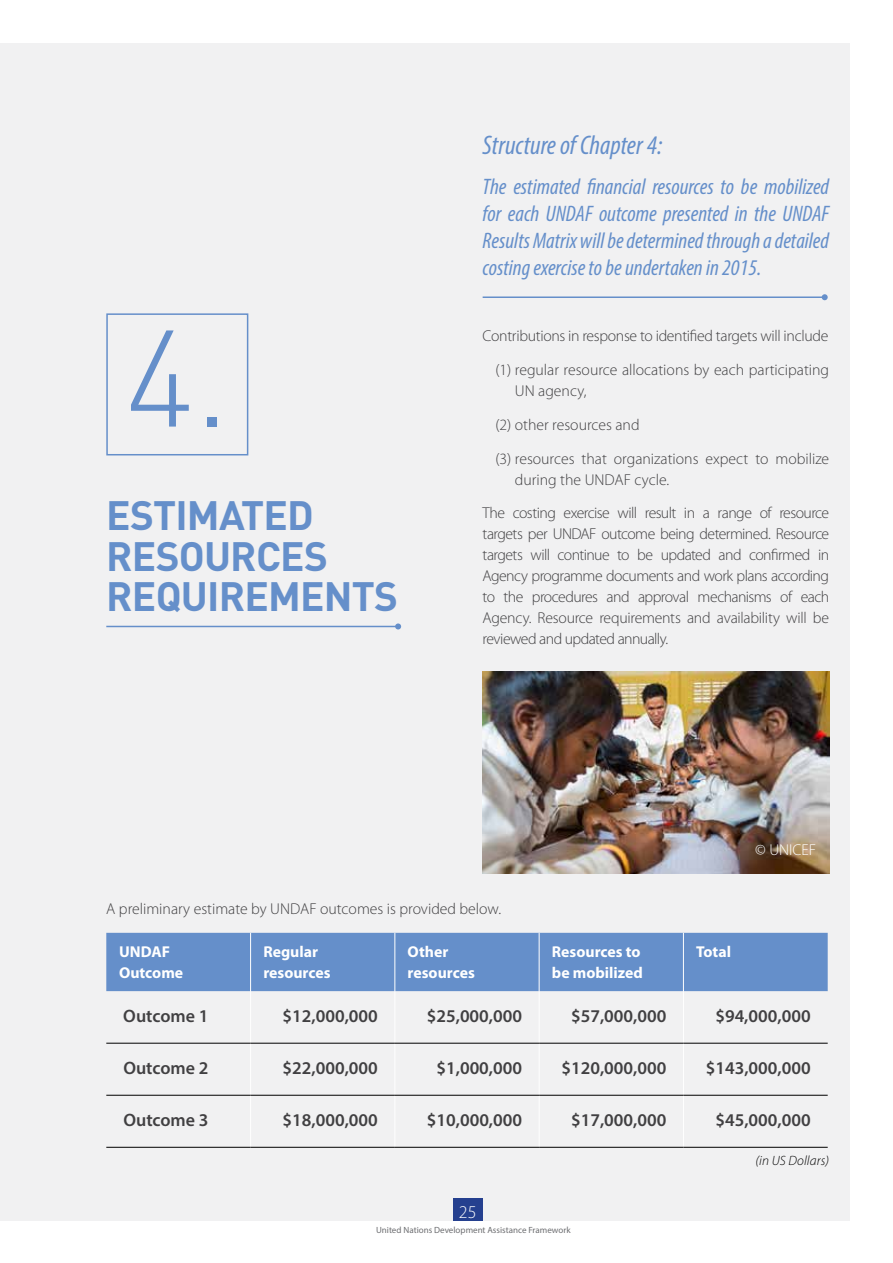
<style>
.page{position:relative;width:893px;height:1263px;background:#fff}
.page>*{position:absolute;margin:0;border:0;box-sizing:border-box;transform-origin:0 0}
.t1{font:300 135px "DINOT";color:#658fca}
.t2{font:700 40.5px/40.5px "DINOT";letter-spacing:-.02em;color:#658fca}
.t3{font:italic condensed 27px "Myriad Pro";color:#658fca}
.t4{font:italic condensed 22.5px/27px "Myriad Pro";color:#658fca;text-align:justify}
.t5{font:600 18px "Myriad Pro";color:#414042}
.t6{font:300 18px "Myriad Pro";color:#fff}
.t7{font:300 15.75px/21px "Myriad Pro";letter-spacing:-.005em;color:#414042;text-align:right}
.t8{font:700 15.75px/21px "Myriad Pro";color:#fff}
.t9{font:300 15.75px/33.8px "Myriad Pro";letter-spacing:-.03em;color:#414042}
.t10{font:300 15.75px "Myriad Pro";color:#fff}
.t11{font:italic 300 13.5px "Myriad Pro";letter-spacing:.01em;color:#000}
.t12{font:9px "Myriad Pro";color:#6d6e71}
</style>
<div class="page">
<div style="left:0;top:43px;width:850px;height:1177px;background:#f1f1f2"></div>
<div style="left:106px;top:313px;width:142px;height:142px;border:2px solid #658fca"></div>
<hr style="left:106px;top:626px;width:292px;height:1px;background:#658fca">
<svg style="left:395px;top:623px;width:6px;height:6px"></svg>
<div style="left:106px;top:933px;width:722px;height:58px;background:#658fca"></div>
<hr style="left:250px;top:933px;width:1px;height:58px;background:#fff">
<hr style="left:394px;top:933px;width:1px;height:58px;background:#fff">
<hr style="left:539px;top:933px;width:1px;height:58px;background:#fff">
<hr style="left:683px;top:933px;width:1px;height:58px;background:#fff">
<hr style="left:250px;top:991px;width:1px;height:52px;background:#fff">
<hr style="left:394px;top:991px;width:1px;height:52px;background:#fff">
<hr style="left:539px;top:991px;width:1px;height:52px;background:#fff">
<hr style="left:683px;top:991px;width:1px;height:52px;background:#fff">
<hr style="left:250px;top:1043px;width:1px;height:52px;background:#fff">
<hr style="left:394px;top:1043px;width:1px;height:52px;background:#fff">
<hr style="left:539px;top:1043px;width:1px;height:52px;background:#fff">
<hr style="left:683px;top:1043px;width:1px;height:52px;background:#fff">
<hr style="left:250px;top:1095px;width:1px;height:52px;background:#fff">
<hr style="left:394px;top:1095px;width:1px;height:52px;background:#fff">
<hr style="left:539px;top:1095px;width:1px;height:52px;background:#fff">
<hr style="left:683px;top:1095px;width:1px;height:52px;background:#fff">
<hr style="left:106px;top:1043px;width:145px;height:1px;background:#000">
<hr style="left:251px;top:1043px;width:144px;height:1px;background:#000">
<hr style="left:395px;top:1043px;width:144px;height:1px;background:#000">
<hr style="left:539px;top:1043px;width:144px;height:1px;background:#000">
<hr style="left:683px;top:1043px;width:145px;height:1px;background:#000">
<hr style="left:106px;top:1095px;width:145px;height:1px;background:#000">
<hr style="left:251px;top:1095px;width:144px;height:1px;background:#000">
<hr style="left:395px;top:1095px;width:144px;height:1px;background:#000">
<hr style="left:539px;top:1095px;width:144px;height:1px;background:#000">
<hr style="left:683px;top:1095px;width:145px;height:1px;background:#000">
<hr style="left:106px;top:1147px;width:145px;height:1px;background:#000">
<hr style="left:251px;top:1147px;width:144px;height:1px;background:#000">
<hr style="left:395px;top:1147px;width:144px;height:1px;background:#000">
<hr style="left:539px;top:1147px;width:144px;height:1px;background:#000">
<hr style="left:683px;top:1147px;width:145px;height:1px;background:#000">
<img style="left:483px;top:672px;width:346px;height:202px">
<hr style="left:483px;top:296px;width:342px;height:2px;background:#658fca">
<svg style="left:822px;top:294px;width:6px;height:6px"></svg>
<div style="left:453px;top:1198px;width:29px;height:22px;background:#25408f"></div>
<h1 class="t1" style="left:125px;top:295px;width:107px">4.</h1>
<h2 class="t2" style="left:106px;top:494px;width:293px">ESTIMATED<br>RESOURCES<br>REQUIREMENTS</h2>
<h3 class="t3" style="left:483px;top:129px;width:181px">Structure of Chapter 4:</h3>
<h3 class="t4" style="left:483px;top:173px;width:348px">The estimated financial resources to be mobilized for each UNDAF outcome presented in the UNDAF Results Matrix will be determined through a detailed costing exercise to be undertaken in 2015.</h3>
<p class="t7" style="left:483px;top:319px;width:348px;line-height:33.8px">Contributions in response to identified targets will include (1) regular resource allocations by each participating</p>
<p class="t7" style="left:495px;top:374px;width:335px;line-height:33.8px;text-align:left;text-indent:19px">UN agency,<br>(2) other resources and<br>(3) resources that organizations expect to mobilize</p>
<p class="t9" style="left:483px;top:463px;width:348px;text-indent:32px">during the UNDAF cycle.<br>The costing exercise will result in a range of resource</p>
<p class="t7" style="left:483px;top:524px;width:348px;text-align:justify">targets per UNDAF outcome being determined. Resource targets will continue to be updated and confirmed in Agency programme documents and work plans according to the procedures and approval mechanisms of each Agency. Resource requirements and availability will be reviewed and updated annually.</p>
<p class="t10" style="left:755px;top:841px;width:62px">© UNICEF</p>
<p class="t7" style="left:106px;top:898px;width:396px">A preliminary estimate by UNDAF outcomes is provided below.</p>
<p class="t8" style="left:119px;top:942px;width:66px">UNDAF<br>Outcome</p>
<p class="t8" style="left:263px;top:942px;width:69px">Regular resources</p>
<p class="t8" style="left:408px;top:942px;width:69px">Other resources</p>
<p class="t8" style="left:552px;top:942px;width:92px">Resources to be mobilized</p>
<p class="t8" style="left:696px;top:942px;width:36px">Total</p>
<p class="t5" style="left:123px;top:1004px;width:87px">Outcome 1</p>
<p class="t5" style="left:282px;top:1004px;width:97px">$12,000,000</p>
<p class="t5" style="left:427px;top:1004px;width:97px">$25,000,000</p>
<p class="t5" style="left:571px;top:1004px;width:97px">$57,000,000</p>
<p class="t5" style="left:715px;top:1004px;width:97px">$94,000,000</p>
<p class="t5" style="left:123px;top:1056px;width:87px">Outcome 2</p>
<p class="t5" style="left:283px;top:1056px;width:97px">$22,000,000</p>
<p class="t5" style="left:436px;top:1056px;width:87px">$1,000,000</p>
<p class="t5" style="left:561px;top:1056px;width:106px">$120,000,000</p>
<p class="t5" style="left:706px;top:1056px;width:106px">$143,000,000</p>
<p class="t5" style="left:123px;top:1108px;width:87px">Outcome 3</p>
<p class="t5" style="left:283px;top:1108px;width:97px">$18,000,000</p>
<p class="t5" style="left:427px;top:1108px;width:97px">$10,000,000</p>
<p class="t5" style="left:571px;top:1108px;width:97px">$17,000,000</p>
<p class="t5" style="left:715px;top:1108px;width:97px">$45,000,000</p>
<p class="t11" style="left:755px;top:1153px;width:75px">(in US Dollars)</p>
<p class="t6" style="left:459px;top:1202px;width:19px">25</p>
<p class="t12" style="left:376px;top:1224px;width:196px">United Nations Development Assistance Framework</p>
</div>
